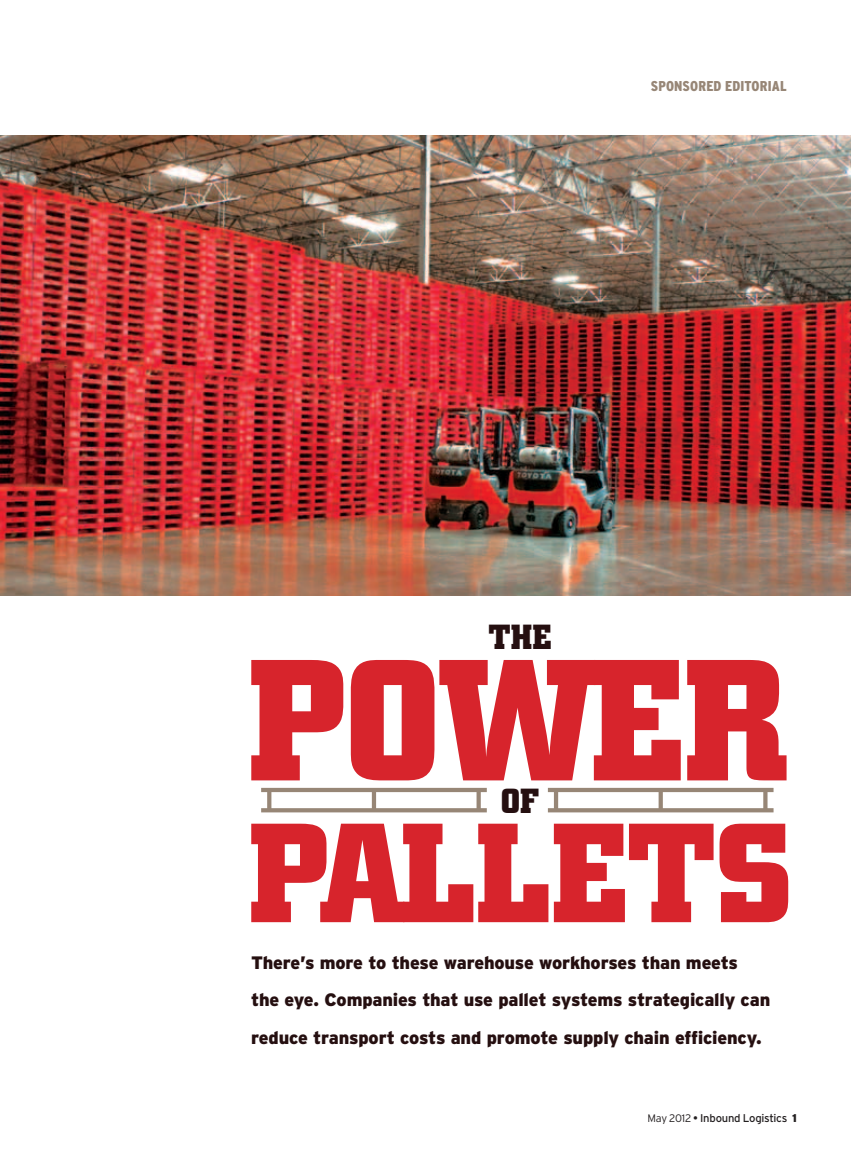
<style>
.page{position:relative;width:851px;height:1161px;background:#fff}
.page>*{position:absolute;margin:0;border:0;box-sizing:border-box;transform-origin:0 0}
.t1{font:700 170.55px "City";letter-spacing:-.005em;color:#d7242c}
.t2{font:700 139.5px "City";color:#d7242c}
.t3{font:700 34.5px "City";color:#250f10}
.t4{font:900 18px/37.5px "Interstate";letter-spacing:-.01em;color:#250f10}
.t5{font:14.25px "Interstate Black Cond Mono";letter-spacing:.005em;color:#978676}
.t6{font:11.25px "Interstate";letter-spacing:-.02em;color:#231f20}
.s1{font-weight:300;font-size:10.8px}
.s2{font-weight:900}
</style>
<div class="page">
<img style="left:0;top:135px;width:850px;height:461px">
<hr style="left:372px;top:790px;width:4px;height:20px;background:#978676">
<svg style="left:267px;top:792px;width:4px;height:16px"></svg>
<div style="left:476px;top:790px;width:5px;height:20px;background:#978676"></div>
<svg style="left:261px;top:808px;width:226px;height:4px"></svg>
<hr style="left:261px;top:788px;width:226px;height:4px;background:#978676">
<svg style="left:658px;top:792px;width:4px;height:16px"></svg>
<hr style="left:554px;top:790px;width:4px;height:20px;background:#978676">
<svg style="left:763px;top:792px;width:4px;height:16px"></svg>
<svg style="left:548px;top:808px;width:225px;height:4px"></svg>
<hr style="left:548px;top:788px;width:225px;height:4px;background:#978676">
<p class="t5" style="left:651px;top:78px;width:137px">SPONSORED EDITORIAL</p>
<h3 class="t3" style="left:489px;top:618px;width:64px">THE</h3>
<h1 class="t1" style="left:249px;top:626px;width:540px">POWER</h1>
<h3 class="t3" style="left:501px;top:782px;width:40px">OF</h3>
<h2 class="t2" style="left:249px;top:796px;width:545px">PALLETS</h2>
<p class="t4" style="left:251px;top:943px;width:520px">There’s more to these warehouse workhorses than meets the eye. Companies that use pallet systems strategically can reduce transport costs and promote supply chain efficiency.</p>
<p class="t6" style="left:647px;top:1112px;width:151px"><span class="s1">May 2012</span> • Inbound Logistics <span class="s2">1</span></p>
</div>
